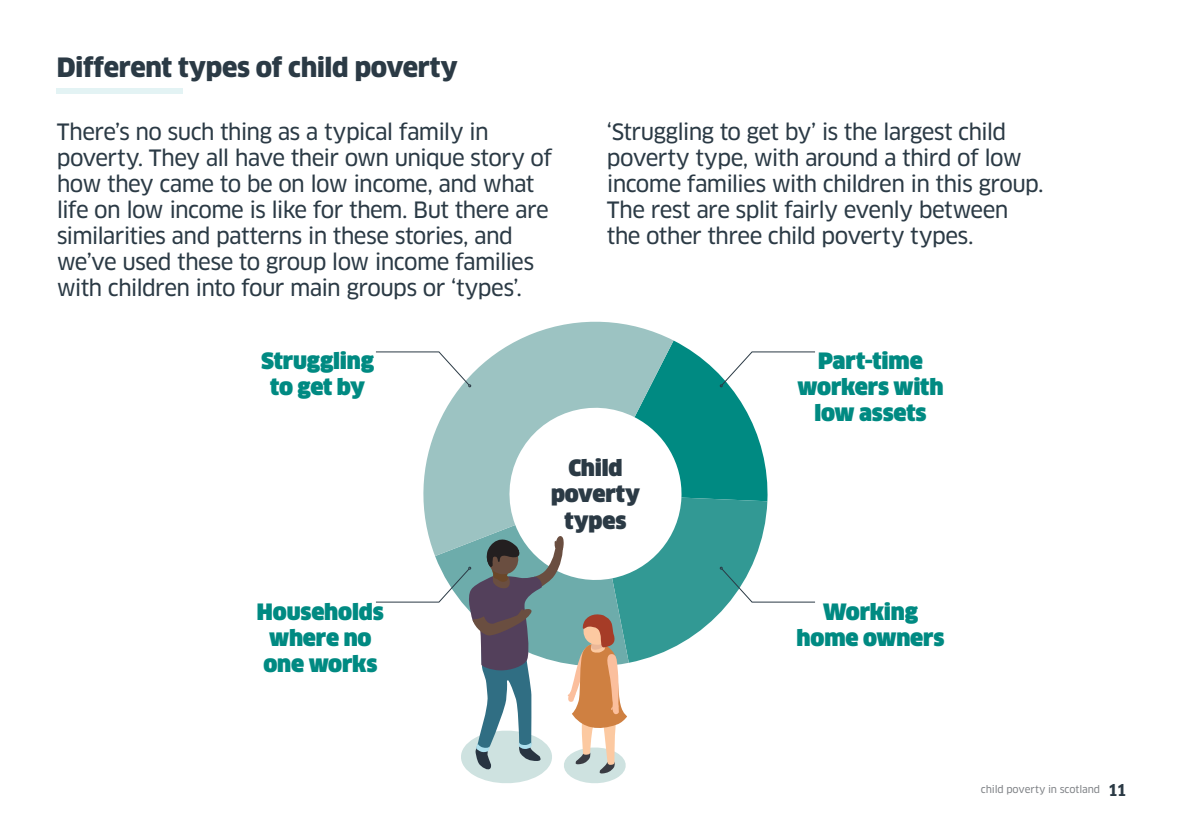
<style>
.page{position:relative;width:1191px;height:840px;background:#fff}
.page>*{position:absolute;margin:0;border:0;box-sizing:border-box;transform-origin:0 0}
.t1{font:900 26px "Clan";letter-spacing:-.015em;color:#2b3a45}
.t2{font:22px/26px "Clan News";letter-spacing:-.035em;color:#2b3a45}
.t3{font:900 22px/26px "Clan";letter-spacing:-.01em;color:#008a82;text-align:center}
.t4{font:900 22px/26px "Clan";letter-spacing:-.005em;color:#2b3a45;text-align:center}
.t5{font:10px "Clan News";letter-spacing:-.01em;color:#808387}
.s1{font-family:"Clan";font-weight:700;font-size:16px;color:#2b3a45}
</style>
<div class="page">
<div style="left:57px;top:88px;width:126px;height:6px;background:#e3f3f4"></div>
<svg style="left:519px;top:321px;width:153px;height:19px;fill:#9cc3c2"></svg>
<svg style="left:376px;top:340px;width:439px;height:443px"></svg>
<p class="t1" style="left:57px;top:51px;width:403px">Different types of child poverty</p>
<p class="t2" style="left:57px;top:119px;width:497px">There’s no such thing as a typical family in poverty. They all have their own unique story of how they came to be on low income, and what life on low income is like for them. But there are similarities and patterns in these stories, and we’ve used these to group low income families with children into four main groups or ‘types’.</p>
<p class="t3" style="left:261px;top:348px;width:114px">Struggling to get by</p>
<p class="t2" style="left:607px;top:119px;width:438px">‘Struggling to get by’ is the largest child poverty type, with around a third of low income families with children in this group.<br>The rest are split fairly evenly between the other three child poverty types.</p>
<p class="t3" style="left:797px;top:348px;width:147px">Part-time workers with low assets</p>
<p class="t3" style="left:257px;top:598px;width:128px;text-align:left">Households where no one works</p>
<p class="t4" style="left:551px;top:455px;width:90px">Child poverty types</p>
<p class="t3" style="left:796px;top:598px;width:149px">Working home owners</p>
<p class="t5" style="left:981px;top:783px;width:147px">child poverty in scotland <span class="s1">11</span></p>
</div>
